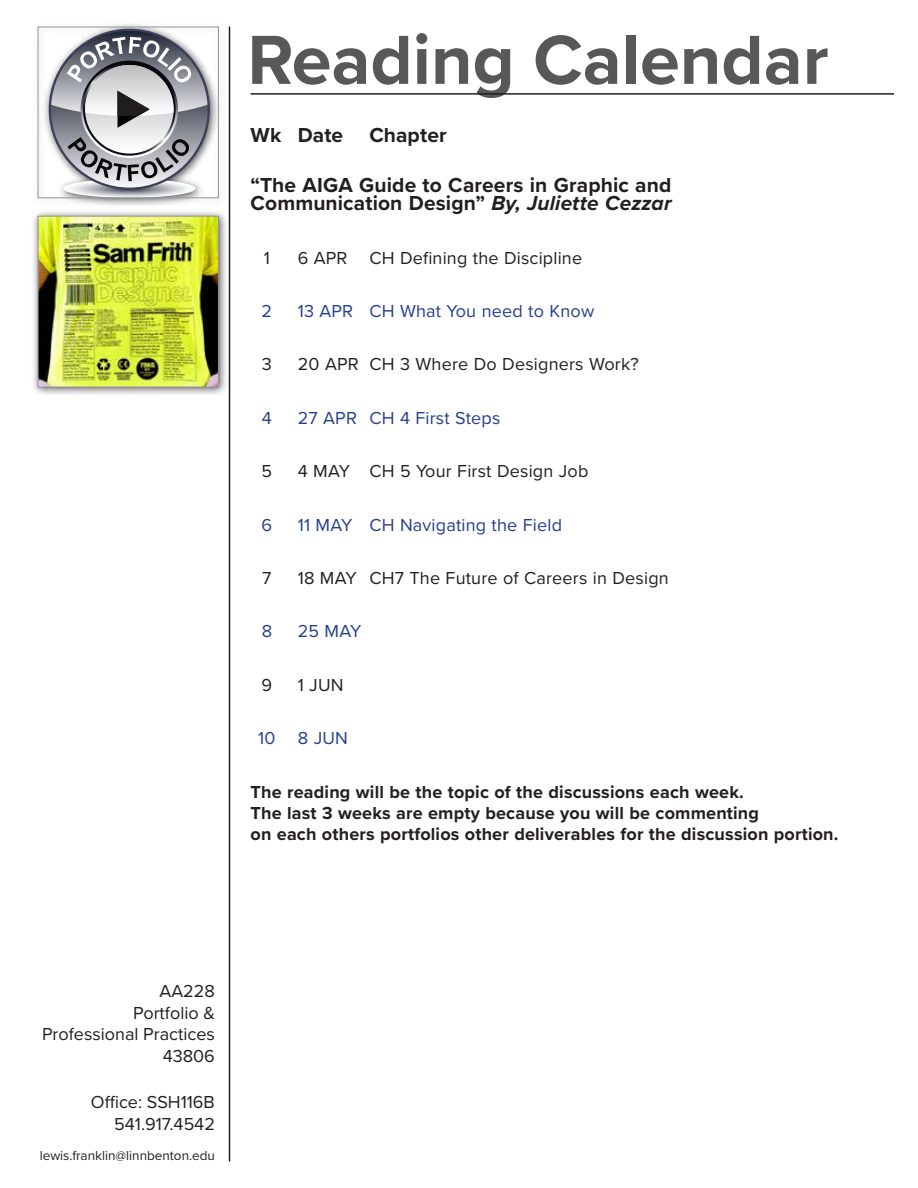
<style>
.page{position:relative;width:918px;height:1188px;background:#fff}
.page>*{position:absolute;margin:0;border:0;box-sizing:border-box;transform-origin:0 0}
.t1{font:700 72px "Proxima Nova";color:#57585a}
.t2{font:700 21px/18px "Proxima Nova";letter-spacing:.005em;color:#231f20}
.t3{font:18px/21.6px "Proxima Nova";letter-spacing:.01em;color:#231f20;text-align:right}
.t4{font:700 18px/21px "Proxima Nova";letter-spacing:.01em;color:#231f20}
.t5{font:18px "Proxima Nova";letter-spacing:.01em;color:#253f8e}
.t6{font:13.5px "Proxima Nova";color:#231f20}
.s1{font-style:italic}
</style>
<div class="page">
<hr style="left:229px;top:27px;width:1px;height:1134px;background:#231f20">
<div style="left:31px;top:20px;width:197px;height:187px;background:#231f20;opacity:.75"></div>
<svg style="left:51px;top:31px;width:157px;height:157px"></svg>
<div style="left:85px;top:65px;width:89px;height:89px;background:#ebeced;border-radius:44px"></div>
<svg style="left:51px;top:31px;width:156px;height:97px"></svg>
<svg style="left:63px;top:137px;width:133px;height:59px"></svg>
<div style="left:38px;top:27px;width:181px;height:171px;border:1px solid #939598"></div>
<div style="left:31px;top:209px;width:197px;height:188px;background:#231f20;opacity:.75"></div>
<img style="left:40px;top:218px;width:177px;height:167px">
<div style="left:38px;top:216px;width:181px;height:171px;border:1px solid #939598"></div>
<hr style="left:250px;top:93px;width:644px;height:2px;background:#231f20">
<p class="t1" style="left:248px;top:6px;width:583px">Reading Calendar</p>
<p class="t2" style="left:250px;top:125px;width:198px">Wk Date Chapter</p>
<p class="t2" style="left:250px;top:176px;width:423px">“The AIGA Guide to Careers in Graphic and<br>Communication Design” <span class="s1">By, Juliette Cezzar</span></p>
<p class="t3" style="left:264px;top:246px;width:8px">1</p>
<p class="t3" style="left:298px;top:246px;width:286px">6 APR CH Defining the Discipline</p>
<p class="t5" style="left:262px;top:298px;width:12px">2</p>
<p class="t5" style="left:298px;top:298px;width:298px">13 APR CH What You need to Know</p>
<p class="t3" style="left:262px;top:353px;width:12px">3</p>
<p class="t3" style="left:298px;top:353px;width:343px">20 APR CH 3 Where Do Designers Work?</p>
<p class="t5" style="left:262px;top:404px;width:12px">4</p>
<p class="t5" style="left:298px;top:404px;width:204px">27 APR CH 4 First Steps</p>
<p class="t3" style="left:262px;top:460px;width:12px">5</p>
<p class="t3" style="left:298px;top:460px;width:292px">4 MAY CH 5 Your First Design Job</p>
<p class="t5" style="left:262px;top:511px;width:12px">6</p>
<p class="t5" style="left:298px;top:511px;width:266px">11 MAY CH Navigating the Field</p>
<p class="t3" style="left:262px;top:566px;width:11px">7</p>
<p class="t3" style="left:298px;top:566px;width:373px">18 MAY CH7 The Future of Careers in Design</p>
<p class="t5" style="left:262px;top:618px;width:12px">8</p>
<p class="t5" style="left:298px;top:618px;width:65px">25 MAY</p>
<p class="t3" style="left:262px;top:673px;width:12px">9</p>
<p class="t3" style="left:298px;top:673px;width:47px">1 JUN</p>
<p class="t5" style="left:258px;top:725px;width:91px">10 8 JUN</p>
<p class="t4" style="left:250px;top:781px;width:589px">The reading will be the topic of the discussions each week.<br>The last 3 weeks are empty because you will be commenting<br>on each others portfolios other deliverables for the discussion portion.</p>
<p class="t3" style="left:42px;top:979px;width:174px">AA228<br>Portfolio &amp;<br>Professional Practices<br>43806</p>
<p class="t3" style="left:91px;top:1091px;width:125px">Office: SSH116B<br>541.917.4542</p>
<p class="t6" style="left:40px;top:1145px;width:177px">lewis.franklin@linnbenton.edu</p>
</div>
